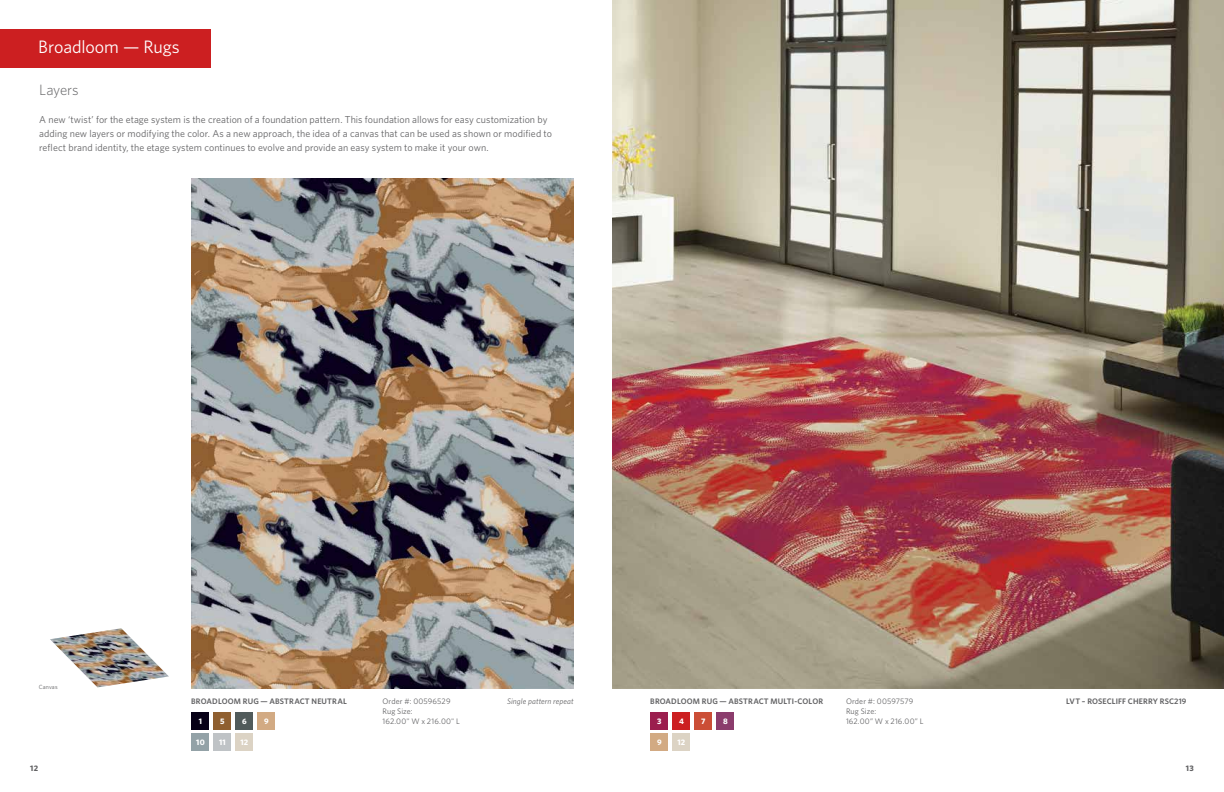
<style>
.page{position:relative;width:1224px;height:792px;background:#fff}
.page>*{position:absolute;margin:0;border:0;box-sizing:border-box;transform-origin:0 0}
.t1{font:18px "Whitney";letter-spacing:-.005em;color:#fff}
.t2{font:300 15px "Whitney";letter-spacing:-.005em;color:#636365}
.t3{font:10px/14px "Whitney";letter-spacing:.005em;color:#636365}
.t4{font:600 8px "Whitney";letter-spacing:.015em;color:#636365}
.t5{font:8px/10px "Whitney";letter-spacing:.01em;color:#636365}
.t6{font:italic 8px "Whitney";letter-spacing:.01em;color:#636365}
.t7{font:700 8px "Whitney";letter-spacing:.015em;color:#fff}
.t8{font:700 8px "Whitney";color:#636365}
.t9{font:6px "Whitney";letter-spacing:.02em;color:#636365}
</style>
<div class="page">
<img style="left:50px;top:628px;width:119px;height:59px">
<img style="left:191px;top:179px;width:383px;height:510px">
<div style="left:0;top:29px;width:211px;height:38px;background:#cc1f21"></div>
<img style="left:612px;top:0;width:612px;height:689px">
<div style="left:192px;top:712px;width:17px;height:18px;background:#070016"></div>
<div style="left:214px;top:712px;width:17px;height:18px;background:#8f5f30"></div>
<div style="left:236px;top:712px;width:17px;height:18px;background:#515b5b"></div>
<div style="left:258px;top:712px;width:17px;height:18px;background:#d2aa83"></div>
<div style="left:192px;top:734px;width:17px;height:17px;background:#93a2a7"></div>
<div style="left:214px;top:734px;width:17px;height:17px;background:#bfc3c6"></div>
<div style="left:236px;top:734px;width:17px;height:17px;background:#dcd3c4"></div>
<div style="left:651px;top:712px;width:17px;height:18px;background:#9b1e4e"></div>
<div style="left:673px;top:712px;width:17px;height:18px;background:#cc1f21"></div>
<div style="left:695px;top:712px;width:17px;height:18px;background:#cb4e36"></div>
<div style="left:717px;top:712px;width:17px;height:18px;background:#8b3c6c"></div>
<div style="left:651px;top:734px;width:17px;height:17px;background:#d2aa83"></div>
<div style="left:673px;top:734px;width:17px;height:17px;background:#dcd3c4"></div>
<h1 class="t1" style="left:38px;top:34px;width:143px">Broadloom — Rugs</h1>
<h2 class="t2" style="left:39px;top:80px;width:41px">Layers</h2>
<p class="t3" style="left:39px;top:112px;width:514px">A new ‘twist’ for the etage system is the creation of a foundation pattern. This foundation allows for easy customization by adding new layers or modifying the color. As a new approach, the idea of a canvas that can be used as shown or modified to reflect brand identity, the etage system continues to evolve and provide an easy system to make it your own.</p>
<p class="t9" style="left:39px;top:682px;width:20px">Canvas</p>
<p class="t4" style="left:191px;top:696px;width:157px">BROADLOOM RUG — ABSTRACT NEUTRAL</p>
<p class="t7" style="left:199px;top:716px;width:5px">1</p>
<p class="t7" style="left:220px;top:716px;width:6px">5</p>
<p class="t7" style="left:242px;top:716px;width:6px">6</p>
<p class="t7" style="left:264px;top:716px;width:6px">9</p>
<p class="t7" style="left:196px;top:737px;width:10px">10</p>
<p class="t7" style="left:219px;top:737px;width:8px">11</p>
<p class="t7" style="left:241px;top:737px;width:9px">12</p>
<p class="t5" style="left:383px;top:696px;width:79px">Order #: 00596529<br>Rug Size:<br>162.00" W x 216.00" L</p>
<p class="t6" style="left:507px;top:696px;width:68px">Single pattern repeat</p>
<p class="t5" style="left:846px;top:696px;width:79px">Order #: 00597579<br>Rug Size:<br>162.00” W x 216.00” L</p>
<p class="t4" style="left:650px;top:696px;width:174px">BROADLOOM RUG — ABSTRACT MULTI-COLOR</p>
<p class="t4" style="left:1066px;top:696px;width:122px">LVT – ROSECLIFF CHERRY RSC219</p>
<p class="t7" style="left:657px;top:716px;width:6px">3</p>
<p class="t7" style="left:679px;top:716px;width:6px">4</p>
<p class="t7" style="left:701px;top:716px;width:6px">7</p>
<p class="t7" style="left:723px;top:716px;width:6px">8</p>
<p class="t7" style="left:657px;top:737px;width:6px">9</p>
<p class="t7" style="left:678px;top:737px;width:9px">12</p>
<p class="t8" style="left:30px;top:763px;width:9px">12</p>
<p class="t8" style="left:1186px;top:763px;width:9px">13</p>
</div>
